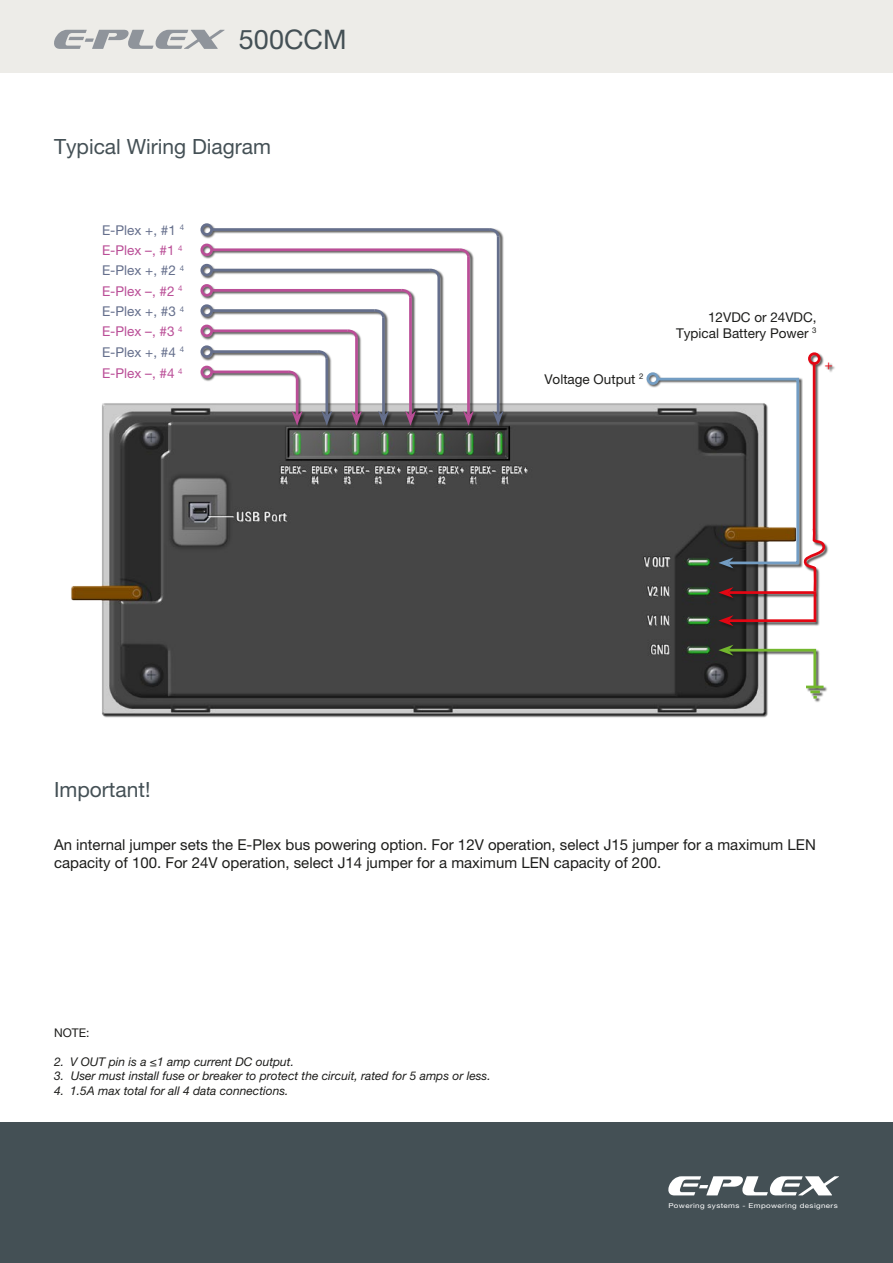
<style>
.page{position:relative;width:893px;height:1263px;background:#fff}
.page>*{position:absolute;margin:0;border:0;box-sizing:border-box;transform-origin:0 0}
.t1{font:27px "Helvetica Neue LT Pro";color:#445055}
.t2{font:21px "Helvetica Neue LT Pro";color:#445055}
.t3{font:15px/18px "Helvetica Neue LT Pro";color:#1d1d1b}
.t4{font:13.5px/16.2px "Helvetica Neue LT Pro";color:#1d1d1b;text-align:right}
.t5{font:13.5px "Helvetica Neue LT Pro";color:#ba4e97}
.t6{font:13.5px "Helvetica Neue LT Pro";color:#656f8c}
.t7{font:13.5px "Helvetica Neue LT Pro";color:#e30613}
.t8{font:italic 12px "Helvetica Neue LT Pro";color:#1d1d1b}
.t9{font:12px "Helvetica Neue LT Pro";color:#1d1d1b}
.t10{font:6.75px "Helvetica Neue LT Pro";letter-spacing:.045em;color:#fff;scale:1.19 1}
</style>
<div class="page">
<div style="left:0;top:1123px;width:893px;height:140px;background:#445055"></div>
<div style="left:0;top:0;width:893px;height:72px;background:#edece8"></div>
<svg style="left:668px;top:1176px;width:171px;height:19px"></svg>
<svg style="left:54px;top:30px;width:171px;height:19px"></svg>
<img style="left:71px;top:403px;width:697px;height:315px">
<div style="left:201px;top:223px;width:307px;height:207px;background:#1d1d1b;opacity:.75"></div>
<hr style="left:296px;top:379px;width:2px;height:37px;background:#ba4e97">
<svg style="left:292px;top:411px;width:11px;height:15px"></svg>
<svg style="left:285px;top:369px;width:15px;height:13px"></svg>
<hr style="left:212px;top:370px;width:76px;height:3px;background:#ba4e97">
<div style="left:200px;top:366px;width:13px;height:12px;border:3px solid #ba4e97;border-radius:50%"></div>
<hr style="left:325px;top:358px;width:3px;height:58px;background:#656f8c">
<svg style="left:321px;top:411px;width:11px;height:15px"></svg>
<hr style="left:355px;top:338px;width:3px;height:78px;background:#ba4e97">
<svg style="left:351px;top:411px;width:11px;height:15px"></svg>
<svg style="left:345px;top:328px;width:14px;height:12px"></svg>
<hr style="left:212px;top:329px;width:136px;height:3px;background:#ba4e97">
<hr style="left:382px;top:317px;width:3px;height:99px;background:#656f8c">
<svg style="left:378px;top:411px;width:11px;height:15px"></svg>
<svg style="left:372px;top:308px;width:14px;height:12px"></svg>
<hr style="left:409px;top:297px;width:3px;height:119px;background:#ba4e97">
<svg style="left:405px;top:411px;width:11px;height:15px"></svg>
<hr style="left:437px;top:277px;width:3px;height:139px;background:#656f8c">
<svg style="left:433px;top:411px;width:11px;height:15px"></svg>
<hr style="left:467px;top:257px;width:3px;height:159px;background:#ba4e97">
<svg style="left:463px;top:411px;width:11px;height:15px"></svg>
<hr style="left:497px;top:236px;width:2px;height:180px;background:#656f8c">
<svg style="left:493px;top:411px;width:11px;height:15px"></svg>
<svg style="left:486px;top:227px;width:15px;height:12px"></svg>
<hr style="left:212px;top:228px;width:277px;height:3px;background:#656f8c">
<div style="left:200px;top:223px;width:13px;height:13px;border:3px solid #656f8c;border-radius:50%"></div>
<svg style="left:457px;top:247px;width:14px;height:12px"></svg>
<hr style="left:212px;top:248px;width:248px;height:3px;background:#ba4e97">
<div style="left:200px;top:244px;width:13px;height:12px;border:3px solid #ba4e97;border-radius:50%"></div>
<svg style="left:427px;top:267px;width:14px;height:13px"></svg>
<hr style="left:212px;top:269px;width:218px;height:2px;background:#656f8c">
<div style="left:200px;top:264px;width:13px;height:12px;border:3px solid #656f8c;border-radius:50%"></div>
<svg style="left:399px;top:288px;width:14px;height:12px"></svg>
<hr style="left:212px;top:289px;width:190px;height:3px;background:#ba4e97">
<div style="left:200px;top:284px;width:13px;height:13px;border:3px solid #ba4e97;border-radius:50%"></div>
<hr style="left:212px;top:309px;width:163px;height:3px;background:#656f8c">
<div style="left:200px;top:304px;width:13px;height:13px;border:3px solid #656f8c;border-radius:50%"></div>
<div style="left:200px;top:325px;width:13px;height:12px;border:3px solid #ba4e97;border-radius:50%"></div>
<svg style="left:315px;top:349px;width:14px;height:12px"></svg>
<hr style="left:212px;top:350px;width:106px;height:3px;background:#656f8c">
<div style="left:200px;top:345px;width:13px;height:13px;border:3px solid #656f8c;border-radius:50%"></div>
<div style="left:719px;top:645px;width:109px;height:57px;background:#1d1d1b;opacity:.75"></div>
<svg style="left:718px;top:645px;width:106px;height:54px"></svg>
<div style="left:718px;top:353px;width:118px;height:277px;background:#1d1d1b;opacity:.75"></div>
<hr style="left:813px;top:365px;width:2px;height:164px;background:#e30613">
<div style="left:808px;top:352px;width:12px;height:13px;border:3px solid #e30613;border-radius:50%"></div>
<div style="left:647px;top:372px;width:156px;height:200px;background:#1d1d1b;opacity:.75"></div>
<svg style="left:655px;top:376px;width:171px;height:250px"></svg>
<div style="left:646px;top:372px;width:13px;height:13px;border:3px solid #739dc3;border-radius:50%"></div>
<h1 class="t1" style="left:239px;top:23px;width:109px">500CCM</h1>
<h2 class="t2" style="left:54px;top:134px;width:219px">Typical Wiring Diagram</h2>
<p class="t6" style="left:102px;top:222px;width:83px">E-Plex +, #1 <sup>4</sup></p>
<p class="t5" style="left:102px;top:242px;width:82px">E-Plex –, #1 <sup>4</sup></p>
<p class="t6" style="left:102px;top:263px;width:83px">E-Plex +, #2 <sup>4</sup></p>
<p class="t5" style="left:102px;top:283px;width:82px">E-Plex –, #2 <sup>4</sup></p>
<p class="t6" style="left:102px;top:303px;width:83px">E-Plex +, #3 <sup>4</sup></p>
<p class="t5" style="left:102px;top:323px;width:82px">E-Plex –, #3 <sup>4</sup></p>
<p class="t6" style="left:102px;top:344px;width:83px">E-Plex +, #4 <sup>4</sup></p>
<p class="t5" style="left:102px;top:365px;width:82px">E-Plex –, #4 <sup>4</sup></p>
<p class="t4" style="left:544px;top:371px;width:101px">Voltage Output <sup>2</sup></p>
<p class="t4" style="left:676px;top:308px;width:142px">12VDC or 24VDC,<br>Typical Battery Power <sup>3</sup></p>
<p class="t7" style="left:819px;top:370px;width:10px;rotate:-90deg">+</p>
<h2 class="t2" style="left:54px;top:777px;width:98px">Important!</h2>
<p class="t3" style="left:54px;top:835px;width:763px">An internal jumper sets the E-Plex bus powering option. For 12V operation, select J15 jumper for a maximum LEN capacity of 100. For 24V operation, select J14 jumper for a maximum LEN capacity of 200.</p>
<p class="t9" style="left:54px;top:1026px;width:37px">NOTE:</p>
<p class="t8" style="left:54px;top:1054px;width:242px">2. V OUT pin is a ≤1 amp current DC output.</p>
<p class="t8" style="left:54px;top:1069px;width:438px">3. User must install fuse or breaker to protect the circuit, rated for 5 amps or less.</p>
<p class="t8" style="left:54px;top:1083px;width:236px">4. 1.5A max total for all 4 data connections.</p>
<p class="t10" style="left:668px;top:1201px;width:144px">Powering systems - Empowering designers</p>
</div>
